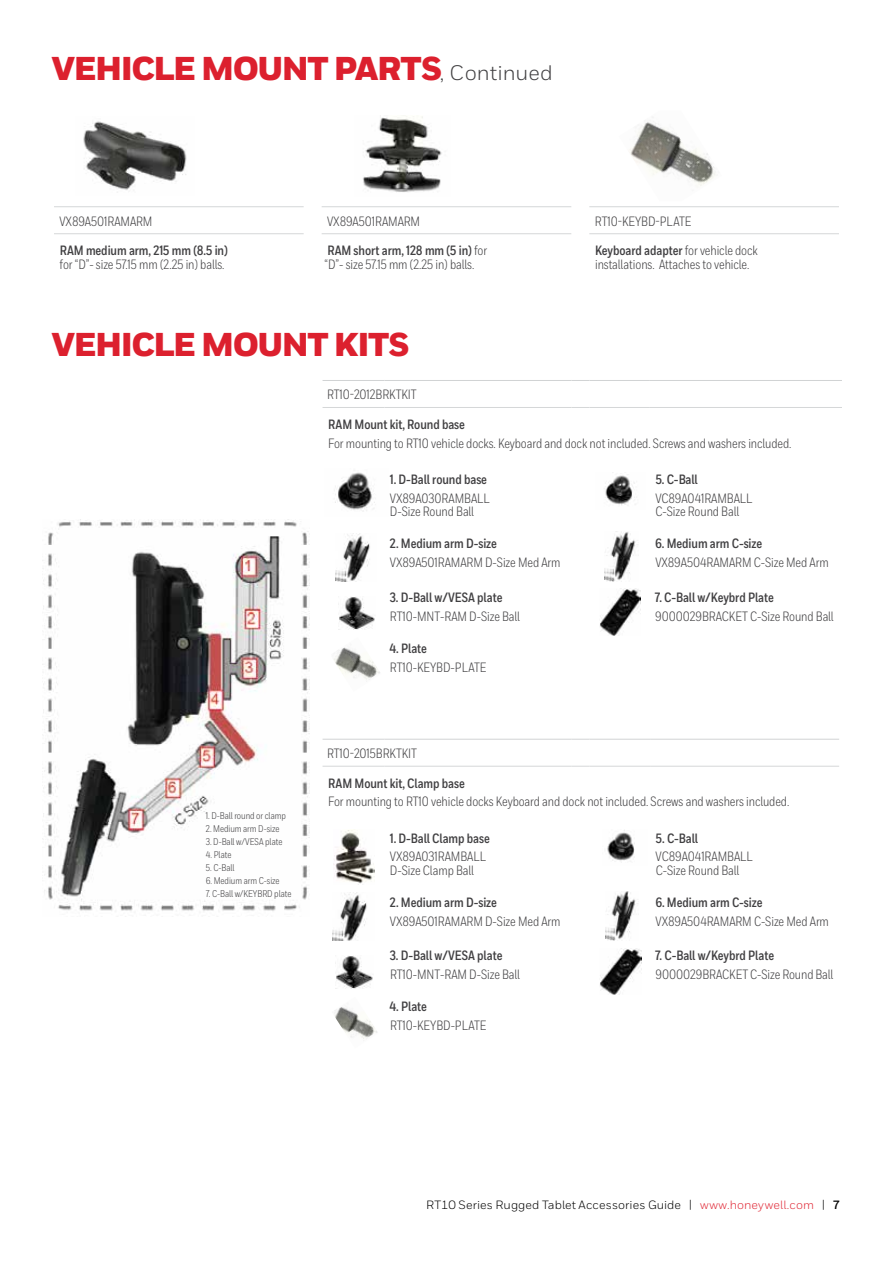
<style>
.page{position:relative;width:893px;height:1263px;background:#fff}
.page>*{position:absolute;margin:0;border:0;box-sizing:border-box;transform-origin:0 0}
.t1{font:900 33px "Honeywell Sans";letter-spacing:-.045em;color:#dc202e}
.t2{font:13.5px/13.5px "Honeywell Cond";letter-spacing:-.005em;color:#414042}
.t3{font:700 13.5px "Honeywell Cond";letter-spacing:-.005em;color:#414042}
.t4{font:12px "Honeywell Sans";letter-spacing:.01em;color:#000}
.t5{font:9.75px "Honeywell Cond";letter-spacing:-.005em;color:#414042}
.s1{font-weight:400;font-size:21px;color:#414042}
.s2{font-weight:700}
.s3{color:#e02836}
</style>
<div class="page">
<hr style="left:54px;top:206px;width:250px;height:1px;background:#d5d7d8">
<hr style="left:322px;top:206px;width:249px;height:1px;background:#d5d7d8">
<hr style="left:589px;top:206px;width:250px;height:1px;background:#d5d7d8">
<hr style="left:54px;top:233px;width:250px;height:1px;background:#d5d7d8">
<hr style="left:322px;top:233px;width:249px;height:1px;background:#d5d7d8">
<hr style="left:589px;top:233px;width:250px;height:1px;background:#d5d7d8">
<img style="left:83px;top:121px;width:104px;height:72px">
<img style="left:363px;top:116px;width:79px;height:76px">
<img style="left:630px;top:117px;width:86px;height:69px">
<hr style="left:323px;top:407px;width:61px;height:1px;background:#d5d7d8">
<hr style="left:384px;top:407px;width:187px;height:1px;background:#d5d7d8">
<svg style="left:571px;top:407px;width:18px;height:1px"></svg>
<hr style="left:589px;top:407px;width:61px;height:1px;background:#d5d7d8">
<hr style="left:650px;top:407px;width:192px;height:1px;background:#d5d7d8">
<hr style="left:323px;top:380px;width:61px;height:1px;background:#d1d3d4">
<hr style="left:384px;top:380px;width:187px;height:1px;background:#d1d3d4">
<svg style="left:571px;top:380px;width:18px;height:1px"></svg>
<hr style="left:589px;top:380px;width:61px;height:1px;background:#d1d3d4">
<hr style="left:650px;top:380px;width:192px;height:1px;background:#d1d3d4">
<hr style="left:323px;top:766px;width:61px;height:1px;background:#d5d7d8">
<hr style="left:384px;top:766px;width:187px;height:1px;background:#d5d7d8">
<svg style="left:571px;top:766px;width:18px;height:1px"></svg>
<hr style="left:589px;top:766px;width:61px;height:1px;background:#d5d7d8">
<hr style="left:650px;top:766px;width:189px;height:1px;background:#d5d7d8">
<hr style="left:323px;top:739px;width:61px;height:1px;background:#d1d3d4">
<hr style="left:384px;top:739px;width:187px;height:1px;background:#d1d3d4">
<svg style="left:571px;top:739px;width:18px;height:1px"></svg>
<hr style="left:589px;top:739px;width:61px;height:1px;background:#d1d3d4">
<hr style="left:650px;top:739px;width:189px;height:1px;background:#d1d3d4">
<img style="left:42px;top:519px;width:267px;height:392px">
<img style="left:333px;top:830px;width:42px;height:54px">
<img style="left:333px;top:893px;width:34px;height:48px">
<img style="left:335px;top:956px;width:38px;height:33px">
<img style="left:334px;top:1007px;width:43px;height:32px">
<img style="left:605px;top:891px;width:33px;height:50px">
<img style="left:600px;top:948px;width:41px;height:47px">
<img style="left:335px;top:472px;width:40px;height:40px">
<img style="left:336px;top:533px;width:34px;height:48px">
<img style="left:338px;top:597px;width:37px;height:32px">
<img style="left:334px;top:647px;width:46px;height:33px">
<img style="left:604px;top:475px;width:32px;height:31px">
<img style="left:605px;top:532px;width:33px;height:49px">
<img style="left:600px;top:589px;width:41px;height:46px">
<img style="left:607px;top:830px;width:28px;height:31px">
<h1 class="t1" style="left:51px;top:48px;width:503px">VEHICLE MOUNT PARTS<span class="s1">, Continued</span></h1>
<p class="t2" style="left:60px;top:214px;width:95px">VX89A501RAMARM</p>
<p class="t2" style="left:327px;top:214px;width:95px">VX89A501RAMARM</p>
<p class="t2" style="left:595px;top:214px;width:98px">RT10-KEYBD-PLATE</p>
<p class="t3" style="left:60px;top:242px;width:170px">RAM medium arm, 215 mm (8.5 in)</p>
<p class="t2" style="left:60px;top:257px;width:166px">for “D”- size 57.15 mm (2.25 in) balls.</p>
<p class="t2" style="left:325px;top:244px;width:164px"><span class="s2">RAM short arm, 128 mm (5 in)</span> for “D”- size 57.15 mm (2.25 in) balls.</p>
<p class="t2" style="left:595px;top:244px;width:164px"><span class="s2">Keyboard adapter</span> for vehicle dock installations. Attaches to vehicle.</p>
<h1 class="t1" style="left:52px;top:324px;width:360px">VEHICLE MOUNT KITS</h1>
<p class="t2" style="left:327px;top:388px;width:91px">RT10-2012BRKTKIT</p>
<p class="t3" style="left:328px;top:416px;width:138px">RAM Mount kit, Round base</p>
<p class="t2" style="left:328px;top:436px;width:465px">For mounting to RT10 vehicle docks. Keyboard and dock not included. Screws and washers included.</p>
<p class="t3" style="left:390px;top:471px;width:99px">1. D-Ball round base</p>
<p class="t2" style="left:390px;top:491px;width:101px">VX89A030RAMBALL<br>D-Size Round Ball</p>
<p class="t3" style="left:656px;top:471px;width:44px">5. C-Ball</p>
<p class="t2" style="left:655px;top:491px;width:99px">VC89A041RAMBALL<br>C-Size Round Ball</p>
<p class="t5" style="left:206px;top:810px;width:82px">1. D-Ball round or clamp</p>
<p class="t5" style="left:206px;top:823px;width:75px">2. Medium arm D-size</p>
<p class="t5" style="left:206px;top:836px;width:78px">3. D-Ball w/VESA plate</p>
<p class="t5" style="left:206px;top:849px;width:27px">4. Plate</p>
<p class="t5" style="left:206px;top:862px;width:30px">5. C-Ball</p>
<p class="t5" style="left:206px;top:875px;width:75px">6. Medium arm C-size</p>
<p class="t5" style="left:206px;top:888px;width:87px">7. C-Ball w/KEYBRD plate</p>
<p class="t3" style="left:390px;top:535px;width:109px">2. Medium arm D-size</p>
<p class="t2" style="left:390px;top:556px;width:172px">VX89A501RAMARM D-Size Med Arm</p>
<p class="t3" style="left:390px;top:589px;width:114px">3. D-Ball w/VESA plate</p>
<p class="t2" style="left:390px;top:609px;width:131px">RT10-MNT-RAM D-Size Ball</p>
<p class="t3" style="left:390px;top:640px;width:39px">4. Plate</p>
<p class="t2" style="left:390px;top:660px;width:98px">RT10-KEYBD-PLATE</p>
<p class="t3" style="left:655px;top:535px;width:109px">6. Medium arm C-size</p>
<p class="t2" style="left:655px;top:556px;width:175px">VX89A504RAMARM C-Size Med Arm</p>
<p class="t3" style="left:655px;top:589px;width:121px">7. C-Ball w/Keybrd Plate</p>
<p class="t2" style="left:655px;top:609px;width:180px">9000029BRACKET C-Size Round Ball</p>
<p class="t2" style="left:327px;top:747px;width:92px">RT10-2015BRKTKIT</p>
<p class="t3" style="left:328px;top:775px;width:138px">RAM Mount kit, Clamp base</p>
<p class="t2" style="left:328px;top:795px;width:463px">For mounting to RT10 vehicle docks Keyboard and dock not included. Screws and washers included.</p>
<p class="t3" style="left:390px;top:830px;width:102px">1. D-Ball Clamp base</p>
<p class="t2" style="left:390px;top:850px;width:98px">VX89A031RAMBALL<br>D-Size Clamp Ball</p>
<p class="t3" style="left:656px;top:830px;width:44px">5. C-Ball</p>
<p class="t2" style="left:656px;top:850px;width:99px">VC89A041RAMBALL<br>C-Size Round Ball</p>
<p class="t3" style="left:390px;top:894px;width:109px">2. Medium arm D-size</p>
<p class="t2" style="left:390px;top:914px;width:172px">VX89A501RAMARM D-Size Med Arm</p>
<p class="t3" style="left:390px;top:947px;width:114px">3. D-Ball w/VESA plate</p>
<p class="t2" style="left:390px;top:968px;width:131px">RT10-MNT-RAM D-Size Ball</p>
<p class="t3" style="left:390px;top:998px;width:39px">4. Plate</p>
<p class="t2" style="left:390px;top:1019px;width:98px">RT10-KEYBD-PLATE</p>
<p class="t3" style="left:655px;top:894px;width:109px">6. Medium arm C-size</p>
<p class="t2" style="left:656px;top:914px;width:175px">VX89A504RAMARM C-Size Med Arm</p>
<p class="t3" style="left:655px;top:947px;width:121px">7. C-Ball w/Keybrd Plate</p>
<p class="t2" style="left:655px;top:968px;width:179px">9000029BRACKET C-Size Round Ball</p>
<p class="t4" style="left:426px;top:1198px;width:415px">RT10 Series Rugged Tablet Accessories Guide | <span class="s3">www.honeywell.com</span> | <span class="s2">7</span></p>
</div>
